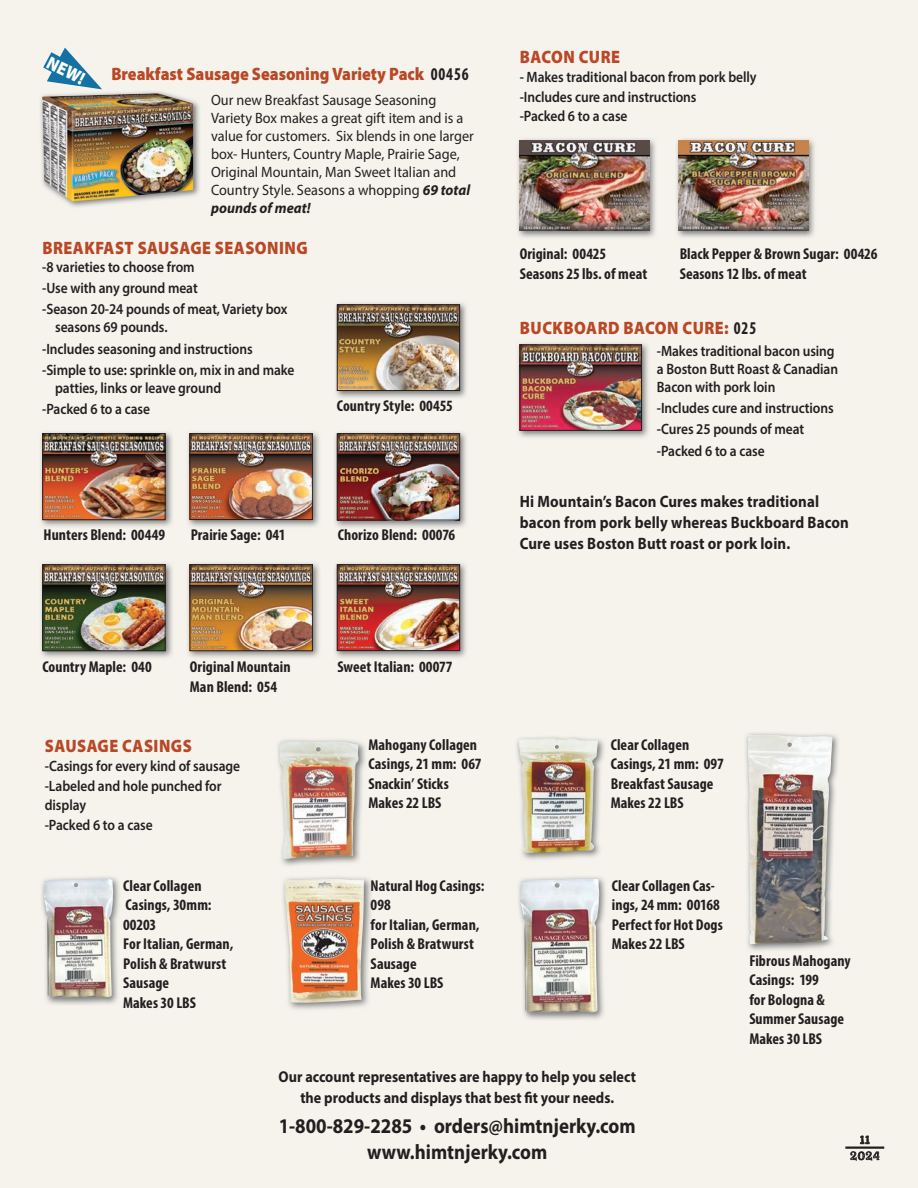
<style>
.page{position:relative;width:918px;height:1188px;background:#f6f3ed}
.page>*{position:absolute;margin:0;border:0;box-sizing:border-box;transform-origin:0 0}
.t1{font:700 21px/25.5px "Myriad Pro";color:#231f20;text-align:center;scale:.9 1}
.t2{font:900 18.15px "Myriad Pro";color:#fff;scale:.9 1}
.t3{font:900 18px "Myriad Pro";letter-spacing:.03em;color:#b84826;scale:.9 1}
.t4{font:900 18px "Myriad Pro";color:#b84826;scale:.9 1}
.t5{font:700 16.5px/21px "Myriad Pro";letter-spacing:.01em;color:#231f20;scale:.9 1}
.t6{font:700 condensed 15.75px/19.5px "Myriad Pro";letter-spacing:.005em;color:#231f20}
.t7{font:700 15.75px/21px "Myriad Pro";color:#231f20;text-align:center;scale:.9 1}
.t8{font:600 15px/21.3px "Myriad Pro";letter-spacing:-.005em;color:#231f20;scale:.9 1}
.t9{font:15px/18px "Myriad Pro";color:#231f20;scale:.95 1}
.s1{font-weight:700;font-stretch:condensed;color:#231f20}
.s2{font-weight:700;font-style:italic}
</style>
<div class="page">
<svg style="left:860px;top:1135px;width:10px;height:9px"></svg>
<svg style="left:850px;top:1151px;width:29px;height:10px"></svg>
<hr style="left:845px;top:1147px;width:39px;height:2px;background:#231f20">
<img style="left:188px;top:563px;width:131px;height:95px">
<img style="left:192px;top:566px;width:119px;height:83px">
<div style="left:190px;top:564px;width:123px;height:87px;border:1px solid #231f20"></div>
<img style="left:283px;top:877px;width:88px;height:133px">
<img style="left:285px;top:879px;width:79px;height:124px">
<img style="left:41px;top:432px;width:131px;height:95px">
<img style="left:44px;top:435px;width:119px;height:83px">
<div style="left:42px;top:433px;width:123px;height:87px;border:1px solid #231f20"></div>
<img style="left:41px;top:563px;width:131px;height:95px">
<img style="left:44px;top:566px;width:119px;height:83px">
<div style="left:42px;top:564px;width:123px;height:87px;border:1px solid #231f20"></div>
<img style="left:335px;top:563px;width:131px;height:95px">
<img style="left:339px;top:566px;width:119px;height:83px">
<div style="left:337px;top:564px;width:123px;height:87px;border:1px solid #231f20"></div>
<img style="left:335px;top:432px;width:131px;height:96px">
<img style="left:339px;top:435px;width:119px;height:83px">
<div style="left:337px;top:433px;width:123px;height:87px;border:1px solid #231f20"></div>
<img style="left:188px;top:432px;width:131px;height:95px">
<img style="left:192px;top:435px;width:119px;height:83px">
<div style="left:190px;top:433px;width:123px;height:87px;border:1px solid #231f20"></div>
<img style="left:745px;top:733px;width:94px;height:218px">
<img style="left:747px;top:735px;width:85px;height:209px">
<img style="left:278px;top:740px;width:87px;height:126px">
<img style="left:279px;top:742px;width:80px;height:118px">
<img style="left:516px;top:737px;width:88px;height:123px">
<img style="left:519px;top:738px;width:79px;height:116px">
<img style="left:518px;top:877px;width:88px;height:143px">
<img style="left:520px;top:879px;width:79px;height:134px">
<img style="left:518px;top:343px;width:131px;height:95px">
<img style="left:522px;top:347px;width:118px;height:82px">
<div style="left:520px;top:345px;width:122px;height:86px;border:1px solid #231f20"></div>
<img style="left:677px;top:139px;width:138px;height:99px">
<img style="left:679px;top:140px;width:129px;height:91px">
<img style="left:518px;top:139px;width:138px;height:99px">
<img style="left:520px;top:140px;width:129px;height:91px">
<img style="left:42px;top:877px;width:77px;height:128px">
<img style="left:44px;top:879px;width:69px;height:119px">
<img style="left:335px;top:303px;width:132px;height:95px">
<img style="left:339px;top:306px;width:119px;height:83px">
<div style="left:337px;top:304px;width:123px;height:87px;border:1px solid #231f20"></div>
<svg style="left:43px;top:47px;width:59px;height:43px"></svg>
<img style="left:40px;top:91px;width:160px;height:116px">
<img style="left:42px;top:93px;width:151px;height:108px">
<p class="t2" style="left:54px;top:50px;width:46px;rotate:27deg">NEW!</p>
<p class="t4" style="left:111px;top:62px;width:398px">Breakfast Sausage Seasoning Variety Pack <span class="s1">00456</span></p>
<p class="t9" style="left:211px;top:90px;width:278px">Our new Breakfast Sausage Seasoning Variety Box makes a great gift item and is a value for customers. Six blends in one larger box- Hunters, Country Maple, Prairie Sage, Original Mountain, Man Sweet Italian and Country Style. Seasons a whopping <span class="s2">69 total pounds of meat!</span></p>
<p class="t3" style="left:42px;top:236px;width:296px">BREAKFAST SAUSAGE SEASONING</p>
<p class="t8" style="left:42px;top:256px;width:274px">-8 varieties to choose from<br>-Use with any ground meat<br>-Season 20-24 pounds of meat, Variety box</p>
<p class="t8" style="left:42px;top:316px;width:282px;text-indent:13px">seasons 69 pounds.<br>-Includes seasoning and instructions -Simple to use: sprinkle on, mix in and make</p>
<p class="t8" style="left:42px;top:377px;width:200px;text-indent:13px">patties, links or leave ground -Packed 6 to a case</p>
<p class="t6" style="left:337px;top:395px;width:117px">Country Style: 00455</p>
<p class="t6" style="left:44px;top:524px;width:123px">Hunters Blend: 00449</p>
<p class="t6" style="left:191px;top:524px;width:96px">Prairie Sage: 041</p>
<p class="t6" style="left:338px;top:524px;width:119px">Chorizo Blend: 00076</p>
<p class="t6" style="left:42px;top:657px;width:111px">Country Maple: 040</p>
<p class="t6" style="left:190px;top:657px;width:102px">Original Mountain<br>Man Blend: 054</p>
<p class="t6" style="left:337px;top:657px;width:117px">Sweet Italian: 00077</p>
<p class="t3" style="left:520px;top:45px;width:113px">BACON CURE</p>
<p class="t8" style="left:520px;top:67px;width:265px;line-height:19.5px">- Makes traditional bacon from pork belly -Includes cure and instructions<br>-Packed 6 to a case</p>
<p class="t6" style="left:520px;top:244px;width:129px">Original: 00425<br>Seasons 25 lbs. of meat</p>
<p class="t6" style="left:680px;top:244px;width:199px">Black Pepper &amp; Brown Sugar: 00426<br>Seasons 12 lbs. of meat</p>
<p class="t3" style="left:520px;top:316px;width:264px">BUCKBOARD BACON CURE: <span class="s1">025</span></p>
<p class="t8" style="left:657px;top:341px;width:203px;line-height:18px">-Makes traditional bacon using a Boston Butt Roast &amp; Canadian<br>Bacon with pork loin</p>
<p class="t8" style="left:657px;top:397px;width:198px">-Includes cure and instructions -Cures 25 pounds of meat -Packed 6 to a case</p>
<p class="t5" style="left:520px;top:490px;width:367px">Hi Mountain’s Bacon Cures makes traditional bacon from pork belly whereas Buckboard Bacon<br>Cure uses Boston Butt roast or pork loin.</p>
<p class="t3" style="left:45px;top:734px;width:165px">SAUSAGE CASINGS</p>
<p class="t8" style="left:45px;top:756px;width:219px;line-height:19.5px">-Casings for every kind of sausage -Labeled and hole punched for display<br>-Packed 6 to a case</p>
<p class="t6" style="left:123px;top:875px;width:112px">Clear Collagen<br>Casings, 30mm:<br>00203<br>For Italian, German,<br>Polish &amp; Bratwurst<br>Sausage<br>Makes 30 LBS</p>
<p class="t6" style="left:368px;top:735px;width:114px">Mahogany Collagen<br>Casings, 21 mm: 067<br>Snackin’ Sticks<br>Makes 22 LBS</p>
<p class="t6" style="left:611px;top:735px;width:115px">Clear Collagen<br>Casings, 21 mm: 097<br>Breakfast Sausage<br>Makes 22 LBS</p>
<p class="t6" style="left:371px;top:875px;width:116px">Natural Hog Casings:<br>098<br>for Italian, German,<br>Polish &amp; Bratwurst<br>Sausage<br>Makes 30 LBS</p>
<p class="t6" style="left:612px;top:875px;width:113px">Clear Collagen Cas&shy;ings, 24 mm: 00168<br>Perfect for Hot Dogs<br>Makes 22 LBS</p>
<p class="t7" style="left:279px;top:1066px;width:398px">Our account representatives are happy to help you select the products and displays that best t your needs.</p>
<h1 class="t1" style="left:279px;top:1113px;width:398px">1-800-829-2285 • orders@himtnjerky.com www.himtnjerky.com</h1>
<p class="t6" style="left:749px;top:951px;width:103px">Fibrous Mahogany<br>Casings: 199<br>for Bologna &amp;<br>Summer Sausage<br>Makes 30 LBS</p>
</div>
